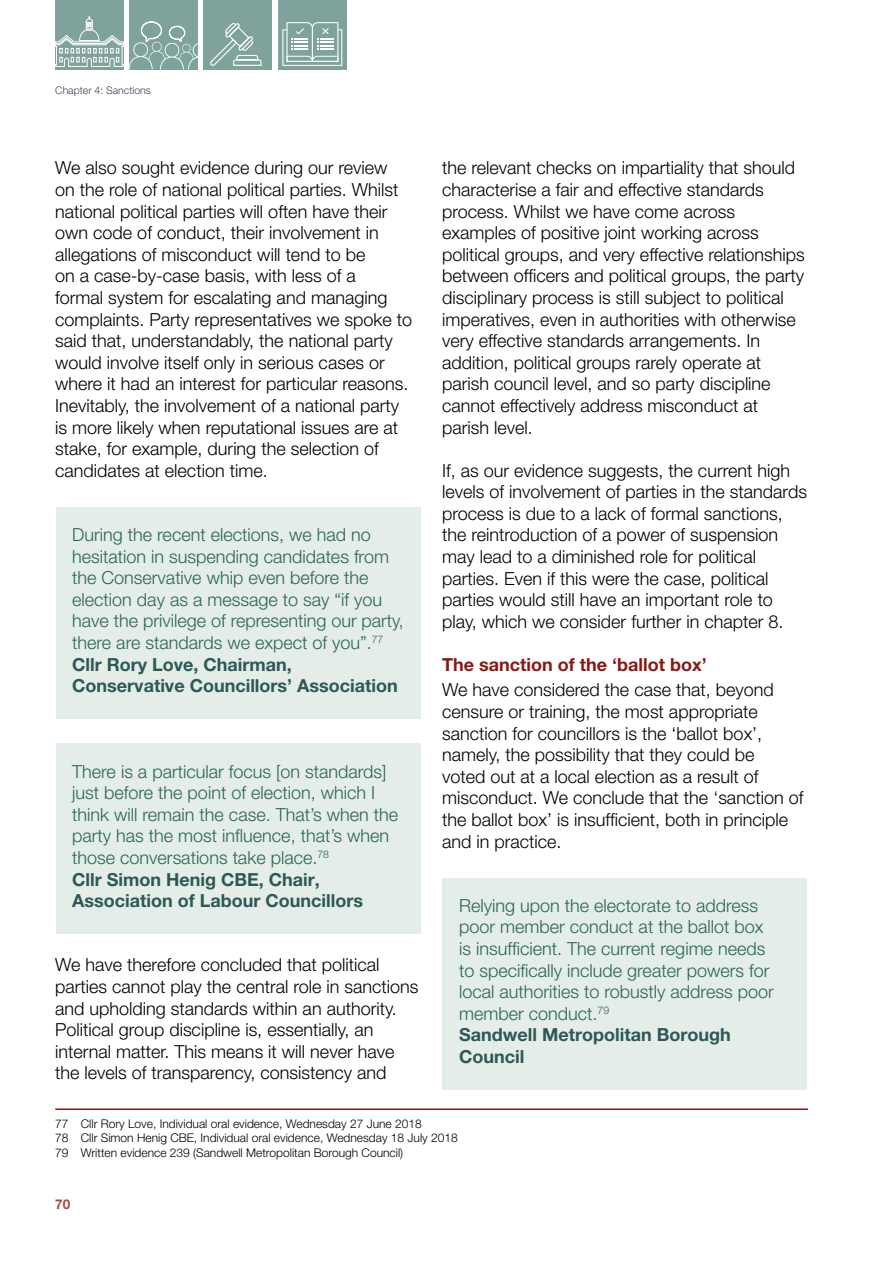
<style>
.page{position:relative;width:893px;height:1263px;background:#fff}
.page>*{position:absolute;margin:0;border:0;box-sizing:border-box;transform-origin:0 0}
.BODY_BLACK{font:300 18px/21.6px "Helvetica Neue LT Pro";color:#000}
.Shaded_Para_15__Gree{font:300 18px/21.6px "Helvetica Neue LT Pro";color:#2a645d}
.Shaded_Para_15__Gree-2{font:700 18px/21.6px "Helvetica Neue LT Pro";color:#2c5957}
.Sub_Heading_Red{font:700 18px "Helvetica Neue LT Pro";color:#8a1812}
.t1{font:700 13.5px "Helvetica Neue LT Pro";color:#a44a36}
.Footnote_Text{font:300 12px "Helvetica Neue LT Pro";color:#000}
.t2{font:300 10.5px "Helvetica Neue LT Pro";color:#394556}
.s1{font-weight:700;color:#2c5957}
</style>
<div class="page">
<div style="left:55px;top:0;width:69px;height:69px;background:#7fa29d"></div>
<div style="left:129px;top:0;width:69px;height:70px;background:#7fa29d"></div>
<div style="left:278px;top:0;width:69px;height:69px;background:#7fa29d"></div>
<div style="left:203px;top:0;width:69px;height:69px;background:#7fa29d"></div>
<svg style="left:55px;top:16px;width:143px;height:53px"></svg>
<svg style="left:210px;top:23px;width:52px;height:43px"></svg>
<svg style="left:282px;top:22px;width:60px;height:44px"></svg>
<div style="left:56px;top:507px;width:365px;height:212px;background:#e4ede7"></div>
<div style="left:56px;top:743px;width:365px;height:191px;background:#e4ede7"></div>
<hr style="left:55px;top:1108px;width:753px;height:2px;background:#8a1812">
<div style="left:442px;top:878px;width:365px;height:211px;background:#e4ede7"></div>
<p class="t2" style="left:55px;top:83px;width:97px">Chapter 4: Sanctions</p>
<p class="BODY_BLACK" style="left:55px;top:157px;width:358px">We also sought evidence during our review<br>on the role of national political parties. Whilst national political parties will often have their own code of conduct, their involvement in allegations of misconduct will tend to be<br>on a case-by-case basis, with less of a<br>formal system for escalating and managing complaints. Party representatives we spoke to said that, understandably, the national party would involve itself only in serious cases or where it had an interest for particular reasons.<br>Inevitably, the involvement of a national party is more likely when reputational issues are at stake, for example, during the selection of candidates at election time.</p>
<p class="Shaded_Para_15__Gree" style="left:72px;top:523px;width:333px">During the recent elections, we had no hesitation in suspending candidates from the Conservative whip even before the election day as a message to say “if you have the privilege of representing our party, there are standards we expect of you”.<sup>77</sup></p>
<p class="Shaded_Para_15__Gree-2" style="left:72px;top:653px;width:327px">Cllr Rory Love, Chairman,<br>Conservative Councillors’ Association</p>
<p class="Shaded_Para_15__Gree" style="left:72px;top:760px;width:327px">There is a particular focus [on standards] just before the point of election, which I think will remain the case. That’s when the party has the most influence, that’s when those conversations take place.<sup>78</sup></p>
<p class="Shaded_Para_15__Gree-2" style="left:72px;top:868px;width:292px">Cllr Simon Henig CBE, Chair,<br>Association of Labour Councillors</p>
<p class="BODY_BLACK" style="left:55px;top:954px;width:365px">We have therefore concluded that political parties cannot play the central role in sanctions and upholding standards within an authority.<br>Political group discipline is, essentially, an internal matter. This means it will never have the levels of transparency, consistency and</p>
<p class="BODY_BLACK" style="left:442px;top:157px;width:364px">the relevant checks on impartiality that should characterise a fair and effective standards process. Whilst we have come across examples of positive joint working across political groups, and very effective relationships between officers and political groups, the party disciplinary process is still subject to political imperatives, even in authorities with otherwise very effective standards arrangements. In addition, political groups rarely operate at parish council level, and so party discipline cannot effectively address misconduct at parish level.</p>
<p class="BODY_BLACK" style="left:442px;top:459px;width:366px">If, as our evidence suggests, the current high levels of involvement of parties in the standards process is due to a lack of formal sanctions, the reintroduction of a power of suspension may lead to a diminished role for political parties. Even if this were the case, political parties would still have an important role to play, which we consider further in chapter 8.</p>
<p class="Sub_Heading_Red" style="left:442px;top:653px;width:266px">The sanction of the ‘ballot box’</p>
<p class="BODY_BLACK" style="left:442px;top:679px;width:363px">We have considered the case that, beyond censure or training, the most appropriate sanction for councillors is the ‘ballot box’, namely, the possibility that they could be<br>voted out at a local election as a result of misconduct. We conclude that the ‘sanction of the ballot box’ is insufficient, both in principle and in practice.</p>
<p class="Shaded_Para_15__Gree" style="left:459px;top:894px;width:316px">Relying upon the electorate to address poor member conduct at the ballot box is insufficient. The current regime needs to specifically include greater powers for local authorities to robustly address poor member conduct.<sup>79<br></sup><span class="s1">Sandwell Metropolitan Borough Council</span></p>
<p class="Footnote_Text" style="left:55px;top:1116px;width:368px">77 Cllr Rory Love, Individual oral evidence, Wednesday 27 June 2018</p>
<p class="Footnote_Text" style="left:55px;top:1131px;width:404px">78 Cllr Simon Henig CBE, Individual oral evidence, Wednesday 18 July 2018</p>
<p class="Footnote_Text" style="left:55px;top:1145px;width:349px">79 Written evidence 239 (Sandwell Metropolitan Borough Council)</p>
<p class="t1" style="left:55px;top:1196px;width:17px">70</p>
</div>
